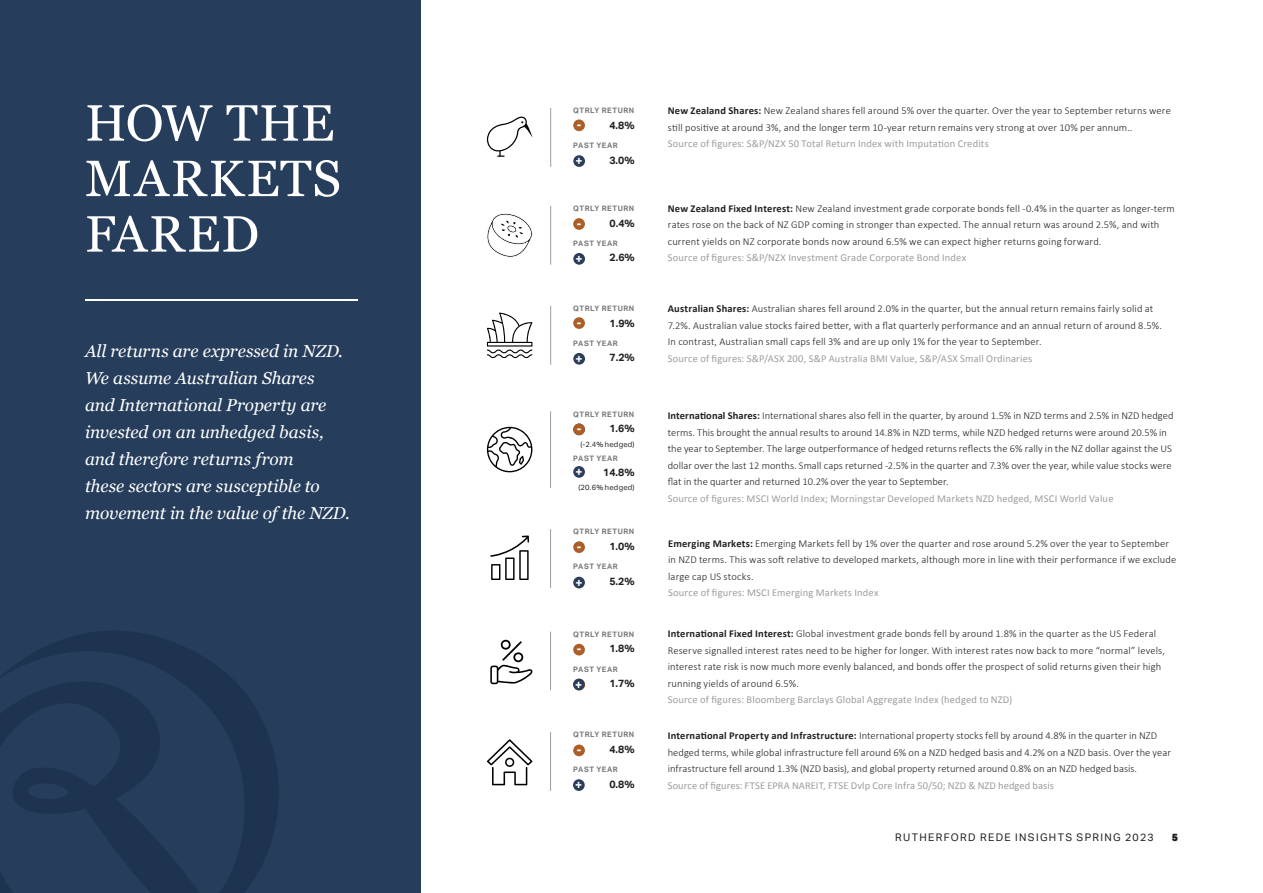
<style>
.page{position:relative;width:1263px;height:893px;background:#fff}
.page>*{position:absolute;margin:0;border:0;box-sizing:border-box;transform-origin:0 0}
.t1{font:51px/55.5px "Georgia";letter-spacing:.02em;color:#fff}
.t2{font:italic 17.25px/27px "Georgia";letter-spacing:-.005em;color:#fff}
.t3{font:700 12px "Aktiv Grotesk";color:#fff}
.t4{font:300 10.5px/16.5px "Calibri";letter-spacing:.01em;color:#231f20}
.t5{font:10.5px "Calibri";letter-spacing:.015em;color:#9c9da0}
.t6{font:700 10.5px "Aktiv Grotesk";color:#231f20}
.t7{font:10.5px "Aktiv Grotesk";letter-spacing:.13em;color:#231f20}
.t8{font:900 10.5px "Aktiv Grotesk";color:#231f20}
.t9{font:700 7.5px "Aktiv Grotesk";letter-spacing:.08em;color:#77797b}
.t10{font:7.5px "Aktiv Grotesk";letter-spacing:.03em;color:#2c292a}
.s1{font-weight:700}
</style>
<div class="page">
<div style="left:0;top:0;width:421px;height:893px;background:#263d5c"></div>
<hr style="left:85px;top:299px;width:273px;height:1px;background:#fff">
<div style="left:573px;top:577px;width:12px;height:11px;background:#2b3d59;border-radius:50%"></div>
<hr style="left:550px;top:529px;width:1px;height:59px;background:#9c9da0">
<svg style="left:490px;top:535px;width:39px;height:45px"></svg>
<svg style="left:0;top:631px;width:278px;height:262px"></svg>
<hr style="left:550px;top:108px;width:1px;height:59px;background:#9c9da0">
<svg style="left:486px;top:116px;width:46px;height:41px"></svg>
<div style="left:573px;top:155px;width:12px;height:12px;background:#2b3d59;border-radius:50%"></div>
<div style="left:573px;top:466px;width:12px;height:12px;background:#2b3d59;border-radius:50%"></div>
<hr style="left:550px;top:411px;width:1px;height:77px;background:#9c9da0">
<svg style="left:487px;top:427px;width:45px;height:45px"></svg>
<div style="left:573px;top:779px;width:12px;height:12px;background:#2b3d59;border-radius:50%"></div>
<hr style="left:550px;top:732px;width:1px;height:59px;background:#9c9da0">
<svg style="left:487px;top:739px;width:45px;height:46px"></svg>
<div style="left:573px;top:253px;width:12px;height:12px;background:#2b3d59;border-radius:50%"></div>
<hr style="left:550px;top:206px;width:1px;height:59px;background:#9c9da0">
<svg style="left:487px;top:213px;width:46px;height:44px"></svg>
<hr style="left:550px;top:306px;width:1px;height:59px;background:#9c9da0">
<svg style="left:487px;top:313px;width:45px;height:45px"></svg>
<div style="left:573px;top:353px;width:12px;height:12px;background:#2b3d59;border-radius:50%"></div>
<hr style="left:550px;top:632px;width:1px;height:58px;background:#9c9da0">
<svg style="left:490px;top:640px;width:43px;height:44px"></svg>
<div style="left:573px;top:679px;width:12px;height:11px;background:#2b3d59;border-radius:50%"></div>
<div style="left:573px;top:119px;width:12px;height:12px;background:#ad5d26;border-radius:50%"></div>
<div style="left:573px;top:218px;width:12px;height:12px;background:#ad5d26;border-radius:50%"></div>
<div style="left:573px;top:317px;width:12px;height:12px;background:#ad5d26;border-radius:50%"></div>
<div style="left:573px;top:423px;width:12px;height:12px;background:#ad5d26;border-radius:50%"></div>
<div style="left:573px;top:541px;width:12px;height:12px;background:#ad5d26;border-radius:50%"></div>
<div style="left:573px;top:644px;width:12px;height:11px;background:#ad5d26;border-radius:50%"></div>
<div style="left:573px;top:745px;width:12px;height:11px;background:#ad5d26;border-radius:50%"></div>
<h1 class="t1" style="left:85px;top:93px;width:258px">HOW THE<br>MARKETS<br>FARED</h1>
<p class="t4" style="left:668px;top:102px;width:504px"><span class="s1">New Zealand Shares:</span> New Zealand shares fell around 5% over the quarter. Over the year to September returns were still positive at around 3%, and the longer term 10-year return remains very strong at over 10% per annum..</p>
<p class="t9" style="left:573px;top:106px;width:63px">QTRLY RETURN</p>
<p class="t9" style="left:573px;top:141px;width:46px">PAST YEAR</p>
<p class="t3" style="left:576px;top:154px;width:9px">+</p>
<p class="t6" style="left:609px;top:119px;width:27px">4.8%</p>
<p class="t6" style="left:609px;top:154px;width:27px">3.0%</p>
<p class="t3" style="left:577px;top:118px;width:6px">-</p>
<p class="t5" style="left:668px;top:136px;width:323px">Source of figures: S&amp;P/NZX 50 Total Return Index with Imputation Credits</p>
<p class="t4" style="left:668px;top:200px;width:509px"><span class="s1">New Zealand Fixed Interest:</span> New Zealand investment grade corporate bonds fell -0.4% in the quarter as longer-term rates rose on the back of NZ GDP coming in stronger than expected. The annual return was around 2.5%, and with current yields on NZ corporate bonds now around 6.5% we can expect higher returns going forward.</p>
<p class="t5" style="left:668px;top:251px;width:300px">Source of figures: S&amp;P/NZX Investment Grade Corporate Bond Index</p>
<p class="t9" style="left:573px;top:204px;width:63px">QTRLY RETURN</p>
<p class="t9" style="left:573px;top:239px;width:46px">PAST YEAR</p>
<p class="t6" style="left:609px;top:217px;width:27px">0.4%</p>
<p class="t6" style="left:609px;top:252px;width:27px">2.6%</p>
<p class="t3" style="left:577px;top:216px;width:6px">-</p>
<p class="t3" style="left:576px;top:252px;width:9px">+</p>
<h2 class="t2" style="left:85px;top:337px;width:266px">All returns are expressed in NZD.<br>We assume Australian Shares<br>and International Property are invested on an unhedged basis, and therefore returns from<br>these sectors are susceptible to movement in the value of the NZD.</h2>
<p class="t9" style="left:573px;top:304px;width:63px">QTRLY RETURN</p>
<p class="t9" style="left:573px;top:339px;width:46px">PAST YEAR</p>
<p class="t3" style="left:576px;top:352px;width:9px">+</p>
<p class="t6" style="left:609px;top:317px;width:27px">1.9%</p>
<p class="t6" style="left:609px;top:352px;width:27px">7.2%</p>
<p class="t3" style="left:577px;top:315px;width:6px">-</p>
<p class="t9" style="left:573px;top:410px;width:63px">QTRLY RETURN</p>
<p class="t10" style="left:581px;top:440px;width:55px">(-2.4% hedged)</p>
<p class="t10" style="left:578px;top:483px;width:58px">(20.6% hedged)</p>
<p class="t6" style="left:609px;top:422px;width:27px">1.6%</p>
<p class="t6" style="left:603px;top:466px;width:33px">14.8%</p>
<p class="t3" style="left:575px;top:422px;width:9px">+</p>
<p class="t3" style="left:575px;top:465px;width:9px">+</p>
<p class="t3" style="left:577px;top:422px;width:6px">-</p>
<p class="t9" style="left:573px;top:453px;width:46px">PAST YEAR</p>
<p class="t9" style="left:573px;top:527px;width:63px">QTRLY RETURN</p>
<p class="t9" style="left:573px;top:562px;width:46px">PAST YEAR</p>
<p class="t6" style="left:609px;top:540px;width:27px">1.0%</p>
<p class="t6" style="left:609px;top:575px;width:27px">5.2%</p>
<p class="t3" style="left:577px;top:540px;width:6px">-</p>
<p class="t3" style="left:575px;top:575px;width:9px">+</p>
<p class="t9" style="left:573px;top:630px;width:63px">QTRLY RETURN</p>
<p class="t9" style="left:573px;top:665px;width:46px">PAST YEAR</p>
<p class="t3" style="left:575px;top:677px;width:9px">+</p>
<p class="t6" style="left:609px;top:642px;width:27px">1.8%</p>
<p class="t6" style="left:609px;top:677px;width:27px">1.7%</p>
<p class="t3" style="left:577px;top:642px;width:6px">-</p>
<p class="t3" style="left:577px;top:677px;width:6px">-</p>
<p class="t9" style="left:573px;top:730px;width:63px">QTRLY RETURN</p>
<p class="t9" style="left:573px;top:765px;width:46px">PAST YEAR</p>
<p class="t6" style="left:609px;top:743px;width:27px">4.8%</p>
<p class="t6" style="left:609px;top:778px;width:27px">0.8%</p>
<p class="t3" style="left:577px;top:743px;width:6px">-</p>
<p class="t3" style="left:575px;top:778px;width:9px">+</p>
<p class="t4" style="left:668px;top:300px;width:496px"><span class="s1">Australian Shares:</span> Australian shares fell around 2.0% in the quarter, but the annual return remains fairly solid at<br>7.2%. Australian value stocks faired better, with a flat quarterly performance and an annual return of around 8.5%.<br>In contrast, Australian small caps fell 3% and are up only 1% for the year to September.</p>
<p class="t5" style="left:668px;top:351px;width:366px">Source of figures: S&amp;P/ASX 200, S&amp;P Australia BMI Value, S&amp;P/ASX Small Ordinaries</p>
<p class="t4" style="left:668px;top:407px;width:507px"><span class="s1">International Shares:</span> International shares also fell in the quarter, by around 1.5% in NZD terms and 2.5% in NZD hedged terms. This brought the annual results to around 14.8% in NZD terms, while NZD hedged returns were around 20.5% in the year to September. The large outperformance of hedged returns reflects the 6% rally in the NZ dollar against the US dollar over the last 12 months. Small caps returned -2.5% in the quarter and 7.3% over the year, while value stocks were flat in the quarter and returned 10.2% over the year to September.</p>
<p class="t5" style="left:668px;top:491px;width:447px">Source of figures: MSCI World Index; Morningstar Developed Markets NZD hedged, MSCI World Value</p>
<p class="t4" style="left:668px;top:535px;width:510px"><span class="s1">Emerging Markets:</span> Emerging Markets fell by 1% over the quarter and rose around 5.2% over the year to September in NZD terms. This was soft relative to developed markets, although more in line with their performance if we exclude large cap US stocks.</p>
<p class="t5" style="left:668px;top:585px;width:212px">Source of figures: MSCI Emerging Markets Index</p>
<p class="t4" style="left:668px;top:625px;width:499px"><span class="s1">International Fixed Interest:</span> Global investment grade bonds fell by around 1.8% in the quarter as the US Federal Reserve signalled interest rates need to be higher for longer. With interest rates now back to more “normal” levels, interest rate risk is now much more evenly balanced, and bonds offer the prospect of solid returns given their high running yields of around 6.5%.</p>
<p class="t5" style="left:668px;top:692px;width:346px">Source of figures: Bloomberg Barclays Global Aggregate Index (hedged to NZD)</p>
<p class="t4" style="left:668px;top:727px;width:505px"><span class="s1">International Property and Infrastructure:</span> International property stocks fell by around 4.8% in the quarter in NZD hedged terms, while global infrastructure fell around 6% on a NZD hedged basis and 4.2% on a NZD basis. Over the year infrastructure fell around 1.3% (NZD basis), and global property returned around 0.8% on an NZD hedged basis.</p>
<p class="t5" style="left:668px;top:778px;width:388px">Source of figures: FTSE EPRA NAREIT, FTSE Dvlp Core Infra 50/50; NZD &amp; NZD hedged basis</p>
<p class="t7" style="left:895px;top:831px;width:260px">RUTHERFORD REDE INSIGHTS SPRING 2023</p>
<p class="t8" style="left:1172px;top:830px;width:8px">5</p>
</div>
